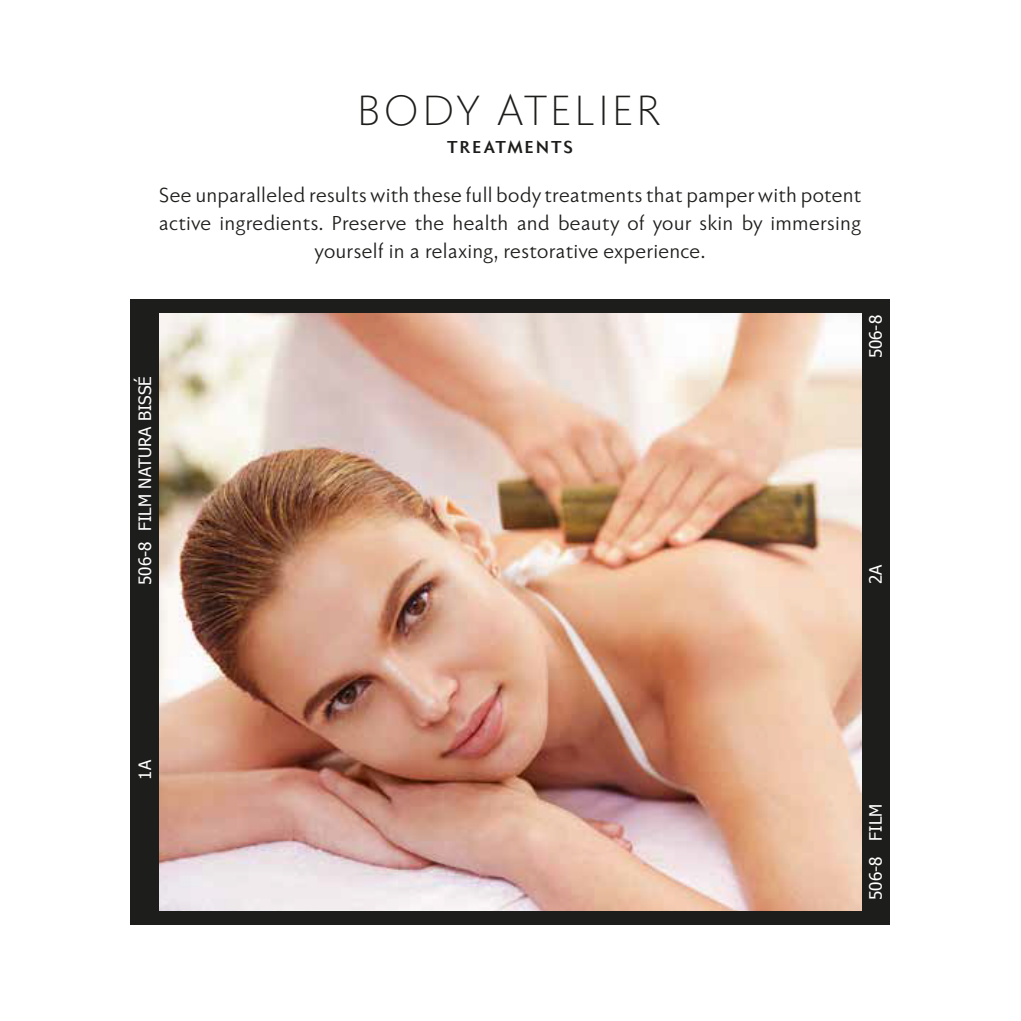
<style>
.page{position:relative;width:1021px;height:1021px;background:#fff}
.page>*{position:absolute;margin:0;border:0;box-sizing:border-box;transform-origin:0 0}
.t1{font:44px "Faber Sans Pro Leicht";letter-spacing:.055em;color:#1d1d1b}
.t2{font:21px/28px "Faber Sans Pro";letter-spacing:-.005em;color:#1d1d1b;text-align:center}
.t3{font:600 18px "Faber Sans Pro";letter-spacing:.145em;color:#1d1d1b}
.t4{font:17px "Tahoma";color:#fff}
</style>
<div class="page">
<div style="left:131px;top:299px;width:759px;height:625px;background:#1d1d1b"></div>
<img style="left:159px;top:313px;width:702px;height:597px">
<h1 class="t1" style="left:358px;top:86px;width:306px">BODY ATELIER</h1>
<p class="t3" style="left:448px;top:137px;width:127px">TREATMENTS</p>
<p class="t2" style="left:159px;top:182px;width:704px">See unparalleled results with these full body treatments that pamper with potent active ingredients. Preserve the health and beauty of your skin by immersing yourself in a relaxing, restorative experience.</p>
<p class="t4" style="left:133px;top:585px;width:210px;rotate:-90deg">506-8 FILM NATURA BISSÉ</p>
<p class="t4" style="left:864px;top:358px;width:45px;rotate:-90deg">506-8</p>
<p class="t4" style="left:864px;top:584px;width:21px;rotate:-90deg">2A</p>
<p class="t4" style="left:133px;top:779px;width:21px;rotate:-90deg">1A</p>
<p class="t4" style="left:864px;top:899px;width:98px;rotate:-90deg">506-8 FILM</p>
</div>
